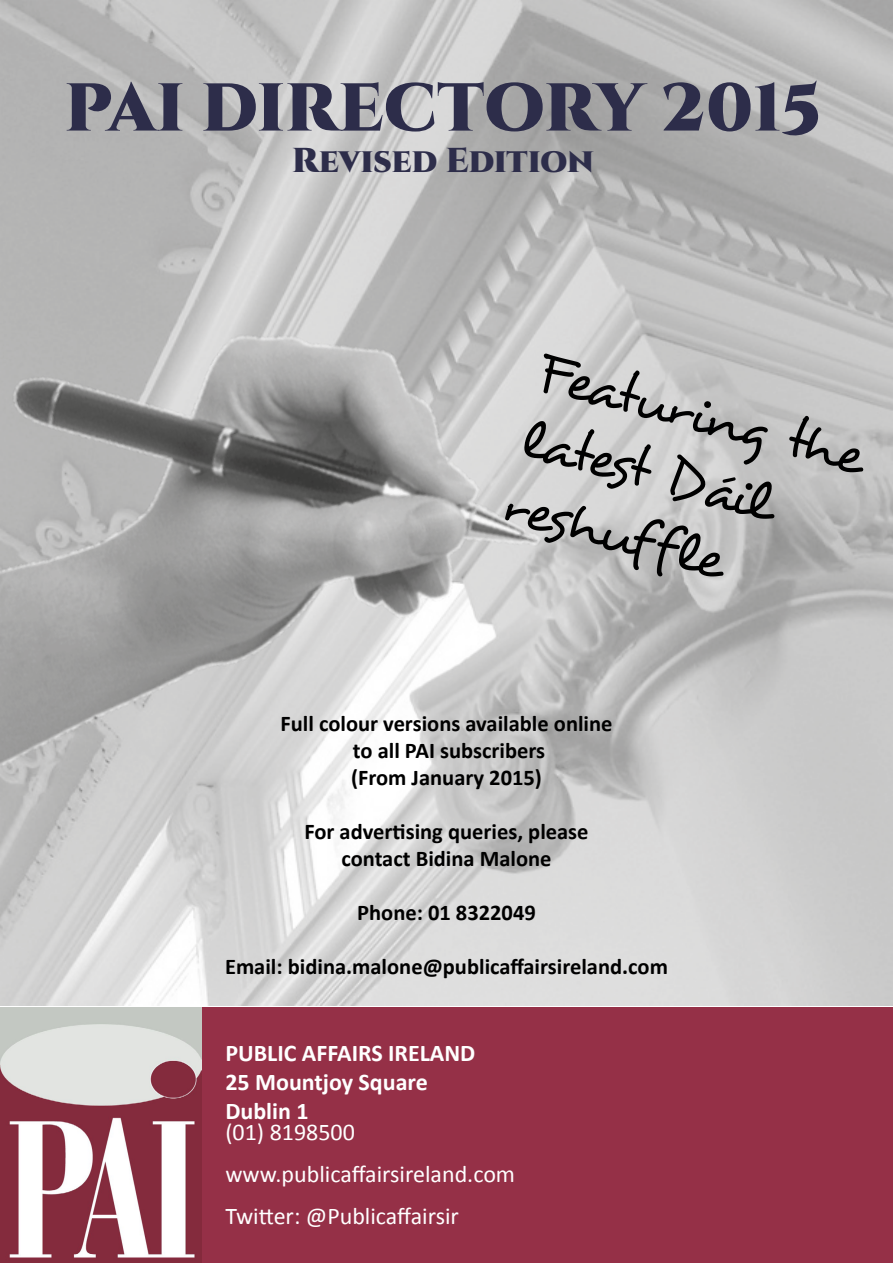
<style>
.page{position:relative;width:893px;height:1263px;background:#fff}
.page>*{position:absolute;margin:0;border:0;box-sizing:border-box;transform-origin:0 0}
.t1{font:900 67.5px "Cinzel";color:#2d2d4a}
.t2{font:57px/68.4px "Desyrel";color:#000}
.t3{font:900 34.5px "Cinzel";color:#2d2d4a}
.t4{font:24px/42px "Calibri";color:#fff}
.t5{font:700 24px/28.8px "Calibri";color:#fff}
.t6{font:700 22.5px/27px "Calibri";color:#000;text-align:center}
</style>
<div class="page">
<img style="left:0;top:0;width:893px;height:1006px">
<div style="left:0;top:1008px;width:893px;height:255px;background:#953047"></div>
<img style="left:0;top:1008px;width:201px;height:255px">
<img style="left:0;top:208px;width:645px;height:609px">
<h1 class="t1" style="left:64px;top:65px;width:759px">PAI DIRECTORY 2015</h1>
<h3 class="t3" style="left:292px;top:138px;width:304px">Revised Edition</h3>
<h2 class="t2" style="left:547px;top:339px;width:338px;rotate:15deg">Featuring the latest Dáil reshuffle</h2>
<p class="t6" style="left:280px;top:709px;width:334px">Full colour versions available online to all PAI subscribers<br>(From January 2015)</p>
<p class="t6" style="left:304px;top:817px;width:286px">For advertising queries, please contact Bidina Malone</p>
<p class="t6" style="left:357px;top:898px;width:180px">Phone: 01 8322049</p>
<p class="t6" style="left:225px;top:952px;width:444px">Email: bidina.malone@publicaffairsireland.com</p>
<p class="t5" style="left:225px;top:1038px;width:252px">PUBLIC AFFAIRS IRELAND<br>25 Mountjoy Square<br>Dublin 1</p>
<p class="t4" style="left:225px;top:1110px;width:291px">(01) 8198500 www.publicaffairsireland.com<br>Twitter: @Publicaffairsir</p>
</div>
